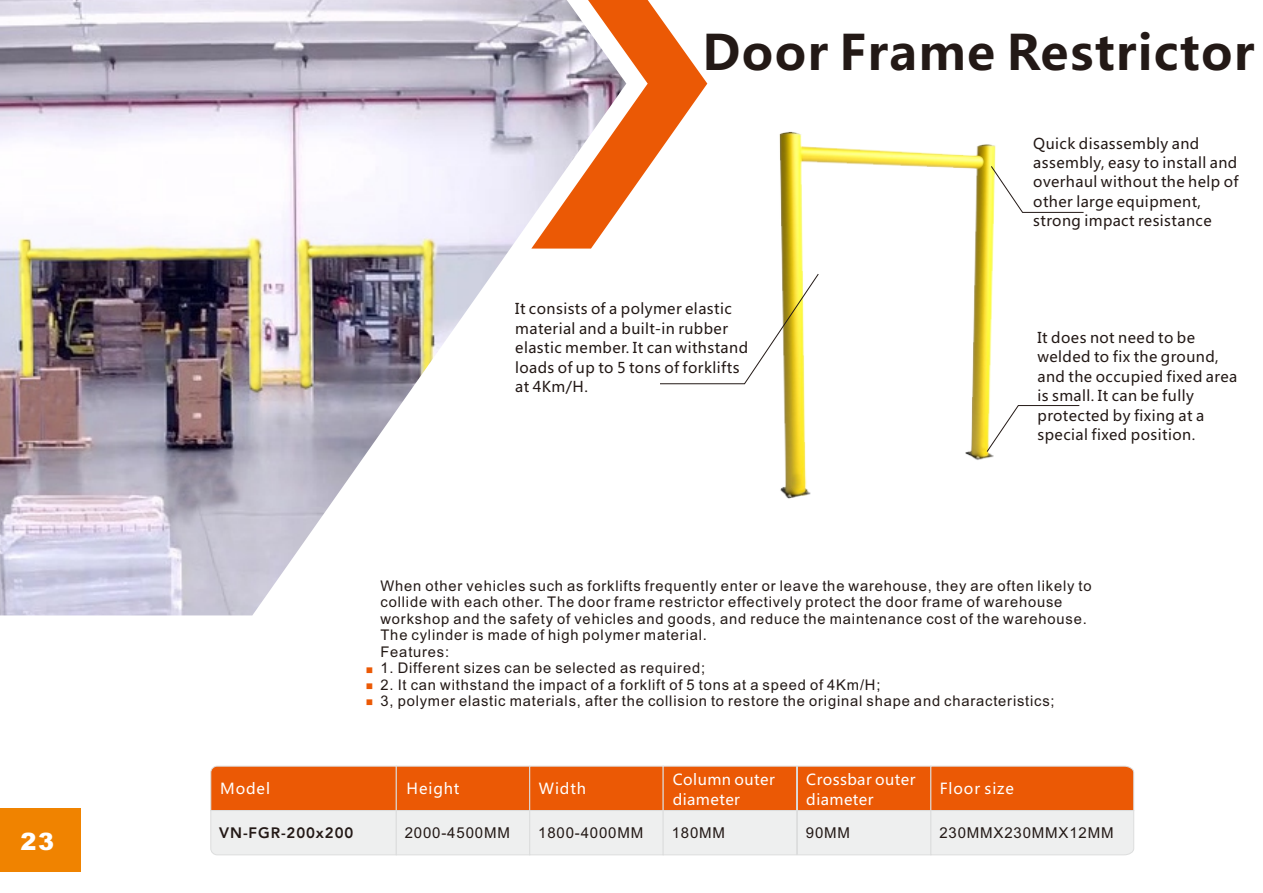
<style>
.page{position:relative;width:1263px;height:893px;background:#fff}
.page>*{position:absolute;margin:0;border:0;box-sizing:border-box;transform-origin:0 0}
.t1{font:700 48px "Microsoft Ya Hei";letter-spacing:.03em;color:#231916}
.t2{font:900 24px "Arial";color:#fff}
.t3{font:15px/19.8px "Microsoft Ya Hei";letter-spacing:.03em;color:#fff}
.t4{font:15px "Arial";letter-spacing:.055em;color:#231916}
.t5{font:800 15px "Avenir LT Std";letter-spacing:.06em;color:#231916}
.t6{font:15px "Microsoft Ya Hei";letter-spacing:.06em;color:#fff}
.t7{font:14.7px/16.5px "Arial";letter-spacing:.055em;color:#231916}
.t8{font:14.7px/19.5px "Microsoft Ya Hei";letter-spacing:.03em;color:#231916}
.t9{font:7.5px/15.9px "Adobe Fangsong Std";color:#eb5905}
</style>
<div class="page">
<img style="left:779px;top:131px;width:217px;height:368px">
<img style="left:0;top:0;width:531px;height:615px">
<svg style="left:531px;top:0;width:176px;height:249px"></svg>
<svg style="left:660px;top:273px;width:159px;height:112px"></svg>
<svg style="left:990px;top:165px;width:94px;height:48px"></svg>
<svg style="left:986px;top:405px;width:94px;height:48px"></svg>
<svg style="left:210px;top:766px;width:924px;height:89px;background:#eba67d"></svg>
<div style="left:0;top:808px;width:81px;height:64px;background:#f08300"></div>
<h2 class="t2" style="left:20px;top:833px;width:35px">23</h2>
<h1 class="t1" style="left:702px;top:31px;width:553px">Door Frame Restrictor</h1>
<p class="t8" style="left:515px;top:301px;width:234px">It consists of a polymer elastic material and a built-in rubber elastic member. It can withstand loads of up to 5 tons of forklifts at 4Km/H.</p>
<p class="t8" style="left:1033px;top:135px;width:207px">Quick disassembly and assembly, easy to install and overhaul without the help of other large equipment, strong impact resistance</p>
<p class="t8" style="left:1037px;top:329px;width:201px">It does not need to be welded to fix the ground, and the occupied fixed area is small. It can be fully protected by fixing at a special fixed position.</p>
<p class="t9" style="left:366px;top:662px;width:9px">■ ■</p>
<p class="t9" style="left:366px;top:694px;width:9px">■</p>
<p class="t7" style="left:380px;top:579px;width:713px">When other vehicles such as forklifts frequently enter or leave the warehouse, they are often likely to collide with each other. The door frame restrictor effectively protect the door frame of warehouse workshop and the safety of vehicles and goods, and reduce the maintenance cost of the warehouse.<br>The cylinder is made of high polymer material.<br>Features:</p>
<p class="t7" style="left:380px;top:661px;width:326px">1. Different sizes can be selected as required;</p>
<p class="t7" style="left:380px;top:677px;width:676px">2. It can withstand the impact of a forklift of 5 tons at a speed of 4Km/H;<br>3, polymer elastic materials, after the collision to restore the original shape and characteristics;</p>
<p class="t3" style="left:220px;top:780px;width:51px">Model</p>
<p class="t3" style="left:407px;top:780px;width:54px">Height</p>
<p class="t3" style="left:539px;top:780px;width:49px">Width</p>
<p class="t3" style="left:673px;top:771px;width:104px">Column outer diameter</p>
<p class="t3" style="left:806px;top:771px;width:111px">Crossbar outer diameter</p>
<p class="t5" style="left:219px;top:827px;width:136px">VN-FGR-200x200</p>
<p class="t4" style="left:405px;top:827px;width:107px">2000-4500MM</p>
<p class="t4" style="left:538px;top:827px;width:107px">1800-4000MM</p>
<p class="t4" style="left:672px;top:827px;width:55px">180MM</p>
<p class="t4" style="left:806px;top:827px;width:46px">90MM</p>
<p class="t6" style="left:940px;top:782px;width:76px">Floor size</p>
<p class="t4" style="left:939px;top:827px;width:176px">230MMX230MMX12MM</p>
</div>
